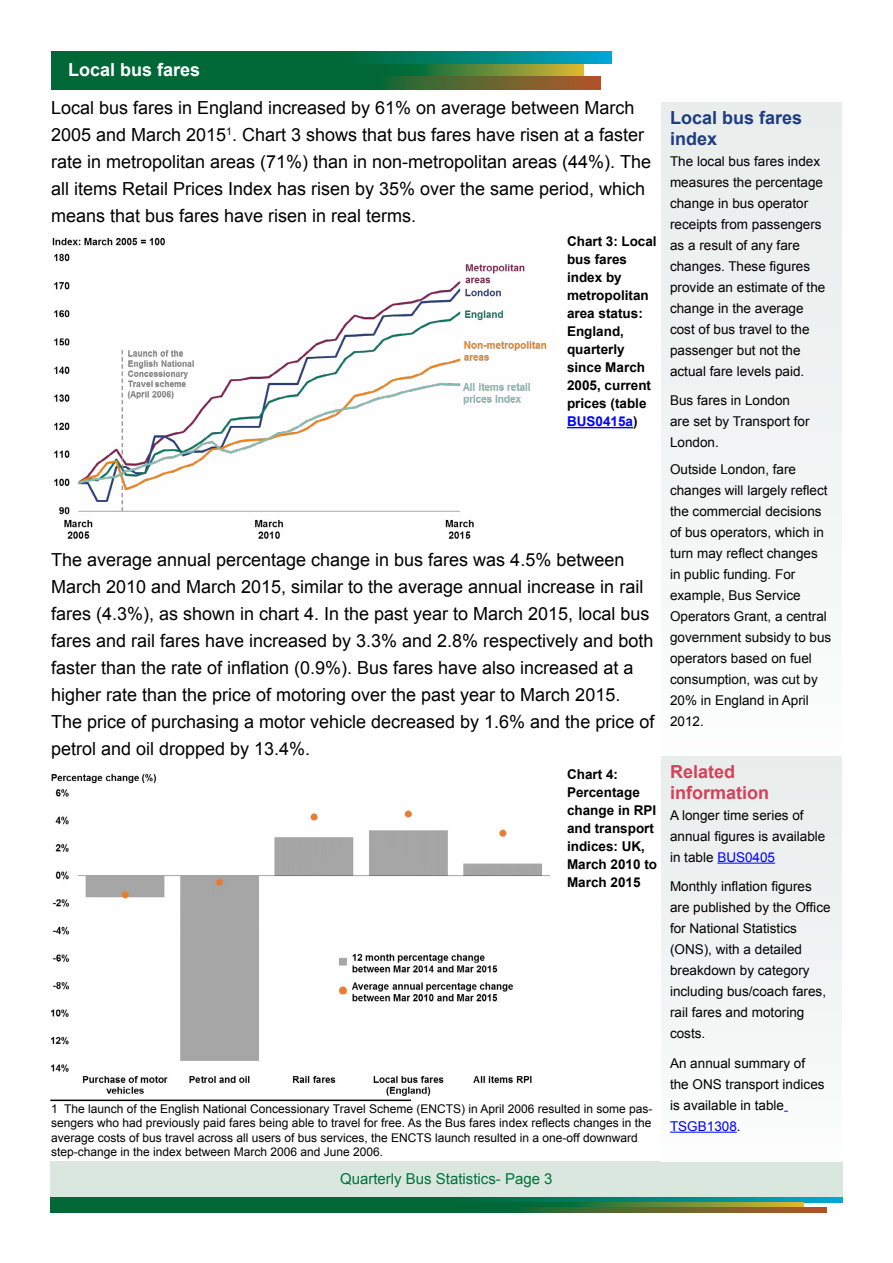
<style>
.page{position:relative;width:893px;height:1263px;background:#fff}
.page>*{position:absolute;margin:0;border:0;box-sizing:border-box;transform-origin:0 0}
.t1{font:18px/27px "Arial";color:#000}
.t2{font:700 18px/21px "Arial";color:#1e3c7f}
.t3{font:700 18px/21px "Arial";color:#d4415a}
.t4{font:700 18px "Arial";color:#fff}
.t5{font:15px "Arial";color:#00703c}
.t6{font:13.5px/21px "Arial";color:#000}
.t7{font:700 13.5px/18px "Arial";color:#000}
.t8{font:12px/14.4px "Arial";color:#000}
.s1{color:#00f}
</style>
<div class="page">
<div style="left:50px;top:1161px;width:792px;height:36px;background:#dae7de"></div>
<svg style="left:50px;top:1197px;width:792px;height:5px;background:#00765a"></svg>
<svg style="left:50px;top:1202px;width:753px;height:5px;background:#247437"></svg>
<svg style="left:50px;top:1207px;width:777px;height:6px;background:#286533"></svg>
<div style="left:662px;top:102px;width:180px;height:654px;background:#f1f4f3"></div>
<div style="left:662px;top:756px;width:180px;height:405px;background:#f1f4f3"></div>
<hr style="left:717px;top:863px;width:58px;height:1px;background:#00f">
<hr style="left:670px;top:1132px;width:67px;height:1px;background:#00f">
<svg style="left:51px;top:64px;width:533px;height:13px;background:#247336"></svg>
<svg style="left:51px;top:51px;width:561px;height:13px;background:#00765a"></svg>
<svg style="left:51px;top:77px;width:550px;height:12px;background:#286533"></svg>
<hr style="left:50px;top:1099px;width:361px;height:2px;background:#000">
<hr style="left:567px;top:427px;width:66px;height:1px;background:#00f">
<img style="left:52px;top:237px;width:495px;height:302px">
<img style="left:51px;top:774px;width:498px;height:322px">
<h1 class="t4" style="left:68px;top:58px;width:134px">Local bus fares</h1>
<p class="t1" style="left:51px;top:94px;width:601px">Local bus fares in England increased by 61% on average between March 2005 and March 2015<sup>1</sup>. Chart 3 shows that bus fares have risen at a faster rate in metropolitan areas (71%) than in non-metropolitan areas (44%). The all items Retail Prices Index has risen by 35% over the same period, which means that bus fares have risen in real terms.</p>
<p class="t7" style="left:567px;top:233px;width:91px">Chart 3: Local bus fares index by metropolitan area status:<br>England, quarterly since March<br>2005, current prices (table<br><span class="s1">BUS0415a</span>)</p>
<p class="t1" style="left:51px;top:547px;width:605px">The average annual percentage change in bus fares was 4.5% between March 2010 and March 2015, similar to the average annual increase in rail fares (4.3%), as shown in chart 4. In the past year to March 2015, local bus fares and rail fares have increased by 3.3% and 2.8% respectively and both faster than the rate of inflation (0.9%). Bus fares have also increased at a higher rate than the price of motoring over the past year to March 2015.<br>The price of purchasing a motor vehicle decreased by 1.6% and the price of petrol and oil dropped by 13.4%.</p>
<p class="t7" style="left:567px;top:766px;width:92px">Chart 4:<br>Percentage change in RPI and transport indices: UK,<br>March 2010 to<br>March 2015</p>
<p class="t8" style="left:51px;top:1102px;width:603px">1 The launch of the English National Concessionary Travel Scheme (ENCTS) in April 2006 resulted in some pas-</p>
<p class="t8" style="left:51px;top:1116px;width:602px">sengers who had previously paid fares being able to travel for free. As the Bus fares index reflects changes in the</p>
<p class="t8" style="left:51px;top:1130px;width:588px">average costs of bus travel across all users of bus services, the ENCTS launch resulted in a one-off downward step-change in the index between March 2006 and June 2006.</p>
<p class="t5" style="left:340px;top:1169px;width:214px">Quarterly Bus Statistics- Page 3</p>
<h4 class="t2" style="left:670px;top:107px;width:134px">Local bus fares index</h4>
<p class="t6" style="left:670px;top:151px;width:155px">The local bus fares index measures the percentage change in bus operator receipts from passengers as a result of any fare</p>
<p class="t6" style="left:670px;top:256px;width:142px">changes. These figures</p>
<p class="t6" style="left:670px;top:277px;width:157px">provide an estimate of the change in the average cost of bus travel to the passenger but not the actual fare levels paid.</p>
<p class="t6" style="left:670px;top:390px;width:141px">Bus fares in London are set by Transport for<br>London.</p>
<p class="t6" style="left:670px;top:459px;width:159px">Outside London, fare changes will largely reflect the commercial decisions of bus operators, which in</p>
<p class="t6" style="left:670px;top:543px;width:149px">turn may reflect changes</p>
<p class="t6" style="left:670px;top:564px;width:163px">in public funding. For example, Bus Service<br>Operators Grant, a central government subsidy to bus operators based on fuel consumption, was cut by<br>20% in England in April<br>2012.</p>
<h4 class="t3" style="left:670px;top:761px;width:100px">Related information</h4>
<p class="t6" style="left:670px;top:805px;width:135px">A longer time series of</p>
<p class="t6" style="left:670px;top:826px;width:157px">annual figures is available</p>
<p class="t6" style="left:670px;top:847px;width:107px">in table <span class="s1">BUS0405</span></p>
<p class="t6" style="left:670px;top:876px;width:162px">Monthly inflation figures are published by the Office</p>
<p class="t6" style="left:670px;top:918px;width:158px">for National Statistics (ONS), with a detailed breakdown by category including bus/coach fares, rail fares and motoring costs.</p>
<p class="t6" style="left:670px;top:1053px;width:156px">An annual summary of the ONS transport indices is available in table<br><span class="s1">TSGB1308</span>.</p>
</div>
